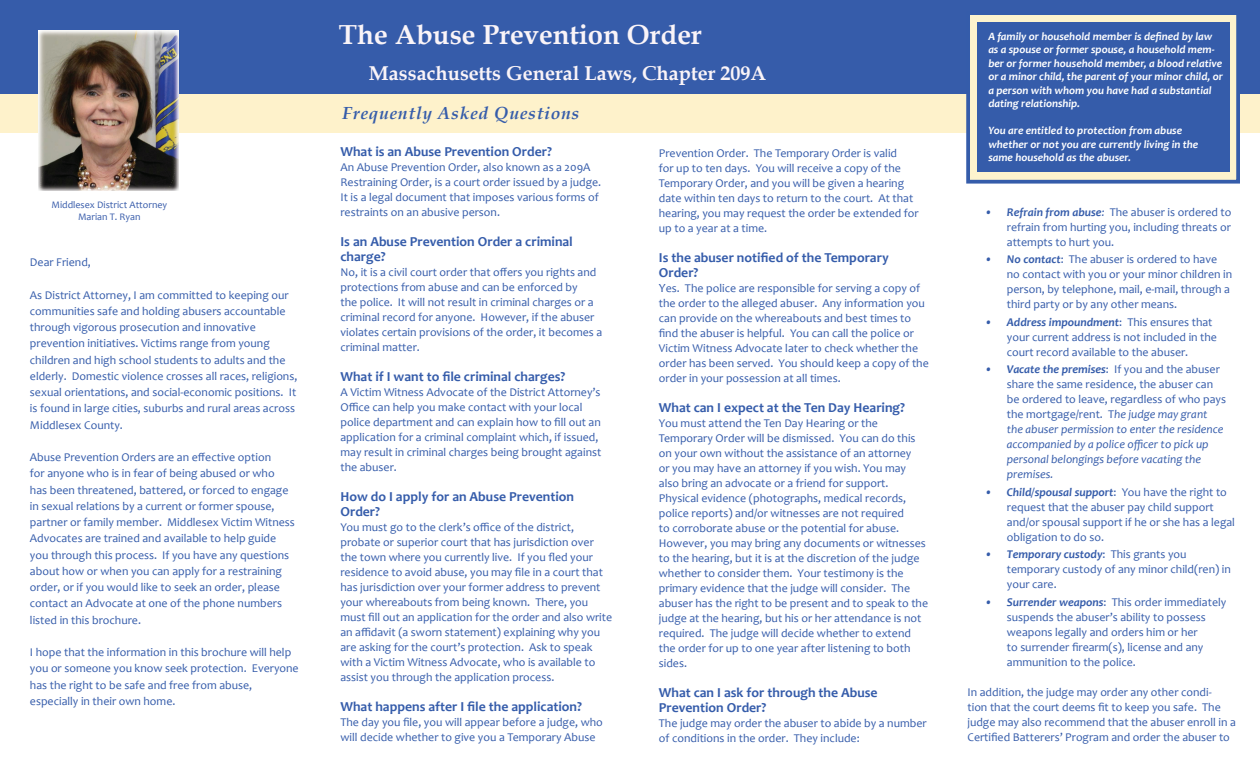
<style>
.page{position:relative;width:1260px;height:765px;background:#fff}
.page>*{position:absolute;margin:0;border:0;box-sizing:border-box;transform-origin:0 0}
.t1{font:700 27.5px "Book Antiqua";color:#faf4f8}
.t2{font:700 20px "Book Antiqua";color:#faf4f8}
.t3{font:italic 700 17.5px "Book Antiqua";letter-spacing:.04em;color:#355caa}
.t4{font:700 13.75px/15px "Candara";color:#355caa}
.t5{font:11.88px/15px "Candara";color:#355caa}
.t6{font:italic 11.88px/15px "Candara";color:#355caa}
.t7{font:italic 700 11.25px/13.5px "Candara";color:#fff}
.t8{font:10px/12px "Candara";color:#385caa;text-align:center}
.s1{font-size:12.5px}
.s2{font-weight:700;font-style:italic}
.s3{font-style:italic}
.s4{font-weight:700}
.s5{font-style:normal}
</style>
<div class="page">
<div style="left:0;top:91px;width:1260px;height:41px;background:#fef2cb"></div>
<div style="left:0;top:0;width:1260px;height:93px;background:#365caa"></div>
<div style="left:966px;top:11px;width:274px;height:173px;background:#fdf3cd;border:4px solid #355caa"></div>
<div style="left:977px;top:22px;width:253px;height:150px;background:#355caa"></div>
<img style="left:39px;top:31px;width:139px;height:160px">
<p class="t8" style="left:51px;top:199px;width:117px">Middlesex District Attorney<br>Marian T. Ryan</p>
<p class="t5" style="left:30px;top:255px;width:62px">Dear Friend,</p>
<p class="t5" style="left:30px;top:287px;width:269px;line-height:16.2px">As District Attorney, I am committed to keeping our communities safe and holding abusers accountable through vigorous prosecution and innovative prevention initiatives. Victims range from young children and high school students to adults and the elderly. Domestic violence crosses all races, religions, sexual orientations, and social-economic positions. It is found in large cities, suburbs and rural areas across Middlesex County.</p>
<p class="t5" style="left:30px;top:449px;width:266px;line-height:16.2px">Abuse Prevention Orders are an effective option<br>for anyone who is in fear of being abused or who<br>has been threatened, battered, or forced to engage in sexual relations by a current or former spouse, partner or family member. Middlesex Victim Witness Advocates are trained and available to help guide you through this process. If you have any questions about how or when you can apply for a restraining order, or if you would like to seek an order, please contact an Advocate at one of the phone numbers listed in this brochure.</p>
<p class="t5" style="left:30px;top:644px;width:270px;line-height:16.2px">I hope that the information in this brochure will help you or someone you know seek protection. Everyone has the right to be safe and free from abuse, especially in their own home.</p>
<p class="t1" style="left:339px;top:16px;width:364px">The Abuse Prevention Order</p>
<p class="t2" style="left:369px;top:60px;width:399px">Massachusetts General Laws, Chapter 209A</p>
<p class="t3" style="left:343px;top:101px;width:238px">Frequently Asked Questions</p>
<p class="t5" style="left:659px;top:145px;width:261px">Prevention Order. The Temporary Order is valid<br>for up to ten days. You will receive a copy of the Temporary Order, and you will be given a hearing date within ten days to return to the court. At that hearing, you may request the order be extended for up to a year at a time.</p>
<p class="t4" style="left:659px;top:250px;width:231px">Is the abuser notified of the Temporary<br>Order?</p>
<p class="t5" style="left:659px;top:280px;width:271px"><span class="s1">Y</span>es. The police are responsible for serving a copy of the order to the alleged abuser. Any information you can provide on the whereabouts and best times to find the abuser is helpful. You can call the police or Victim Witness Advocate later to check whether the order has been served. You should keep a copy of the order in your possession at all times.</p>
<p class="t4" style="left:659px;top:400px;width:248px">What can I expect at the Ten Day Hearing?</p>
<p class="t5" style="left:659px;top:415px;width:271px">You must attend the Ten Day Hearing or the Temporary Order will be dismissed. You can do this on your own without the assistance of an attorney<br>or you may have an attorney if you wish. You may also bring an advocate or a friend for support.<br>Physical evidence (photographs, medical records, police reports) and/or witnesses are not required<br>to corroborate abuse or the potential for abuse.<br>However, you may bring any documents or witnesses to the hearing, but it is at the discretion of the judge whether to consider them. Your testimony is the primary evidence that the judge will consider. The abuser has the right to be present and to speak to the judge at the hearing, but his or her attendance is not required. The judge will decide whether to extend the order for up to one year after listening to both sides.</p>
<p class="t4" style="left:659px;top:685px;width:220px">What can I ask for through the Abuse</p>
<p class="t4" style="left:659px;top:700px;width:109px">Prevention Order?</p>
<p class="t5" style="left:659px;top:715px;width:269px">The judge may order the abuser to abide by a number of conditions in the order. They include:</p>
<p class="t4" style="left:340px;top:143px;width:213px">What is an Abuse Prevention Order?</p>
<p class="t5" style="left:340px;top:159px;width:262px">An Abuse Prevention Order, also known as a 209A Restraining Order, is a court order issued by a judge.<br>It is a legal document that imposes various forms of restraints on an abusive person.</p>
<p class="t4" style="left:340px;top:233px;width:234px">Is an Abuse Prevention Order a criminal charge?</p>
<p class="t5" style="left:340px;top:264px;width:263px">No, it is a civil court order that offers you rights and protections from abuse and can be enforced by<br>the police. It will not result in criminal charges or a criminal record for anyone. However, if the abuser violates certain provisions of the order, it becomes a criminal matter.</p>
<p class="t4" style="left:340px;top:368px;width:226px">What if I want to file criminal charges?</p>
<p class="t5" style="left:340px;top:384px;width:262px">A Victim Witness Advocate of the District Attorney’s Office can help you make contact with your local police department and can explain how to fill out an application for a criminal complaint which, if issued, may result in criminal charges being brought against the abuser.</p>
<p class="t4" style="left:340px;top:488px;width:235px">How do I apply for an Abuse Prevention<br>Order?</p>
<p class="t5" style="left:340px;top:519px;width:273px">You must go to the clerk’s office of the district, probate or superior court that has jurisdiction over the town where you currently live. If you fled your residence to avoid abuse, you may file in a court that has jurisdiction over your former address to prevent your whereabouts from being known. There, you must fill out an application for the order and also write an affidavit (a sworn statement) explaining why you are asking for the court’s protection. Ask to speak with a Victim Witness Advocate, who is available to assist you through the application process.</p>
<p class="t4" style="left:340px;top:698px;width:243px">What happens after I file the application?</p>
<p class="t5" style="left:340px;top:714px;width:264px">The day you file, you will appear before a judge, who will decide whether to give you a Temporary Abuse</p>
<p class="t7" style="left:988px;top:29px;width:236px">A family or household member is defined by law as a spouse or former spouse, a household mem&shy;ber or former household member, a blood relative or a minor child, the parent of your minor child, or a person with whom you have had a substantial dating relationship.</p>
<p class="t7" style="left:988px;top:124px;width:211px">You are entitled to protection from abuse whether or not you are currently living in the same household as the abuser.</p>
<p class="t5" style="left:1007px;top:204px;width:226px;text-align:justify;text-indent:-22px"><span class="s2">• Refrain from abuse</span><span class="s3">:</span> The abuser is ordered to refrain from hurting you, including threats or attempts to hurt you.</p>
<p class="t5" style="left:1007px;top:252px;width:227px;text-indent:-22px"><span class="s2">• No contact</span>: The abuser is ordered to have no contact with you or your minor children in person, by telephone, mail, e-mail, through a third party or by any other means.</p>
<p class="t5" style="left:1007px;top:314px;width:212px;text-indent:-22px"><span class="s2">• Address impoundment</span>: This ensures that your current address is not included in the court record available to the abuser.</p>
<p class="t6" style="left:1007px;top:362px;width:221px;text-indent:-22px"><span class="s4">• Vacate the premises</span><span class="s5">: If you and the abuser share the same residence, the abuser can be ordered to leave, regardless of who pays the mortgage/rent. T</span>he judge may grant the abuser permission to enter the residence accompanied by a police officer to pick up personal belongings before vacating the premises.</p>
<p class="t5" style="left:1007px;top:484px;width:230px;text-indent:-22px"><span class="s2">• Child/spousal support</span>: You have the right to request that the abuser pay child support and/or spousal support if he or she has a legal obligation to do so.</p>
<p class="t5" style="left:1007px;top:547px;width:226px;text-indent:-22px"><span class="s2">• Temporary custody</span>: This grants you temporary custody of any minor child(ren) in your care.</p>
<p class="t5" style="left:1007px;top:594px;width:221px;text-indent:-22px"><span class="s2">• Surrender weapons</span>: This order immediately suspends the abuser’s ability to possess weapons legally and orders him or her<br>to surrender firearm(s), license and any ammunition to the police.</p>
<p class="t5" style="left:968px;top:684px;width:270px">In addition, the judge may order any other condi-<br>tion that the court deems fit to keep you safe. The judge may also recommend that the abuser enroll in a Certified Batterers’ Program and order the abuser to</p>
</div>
